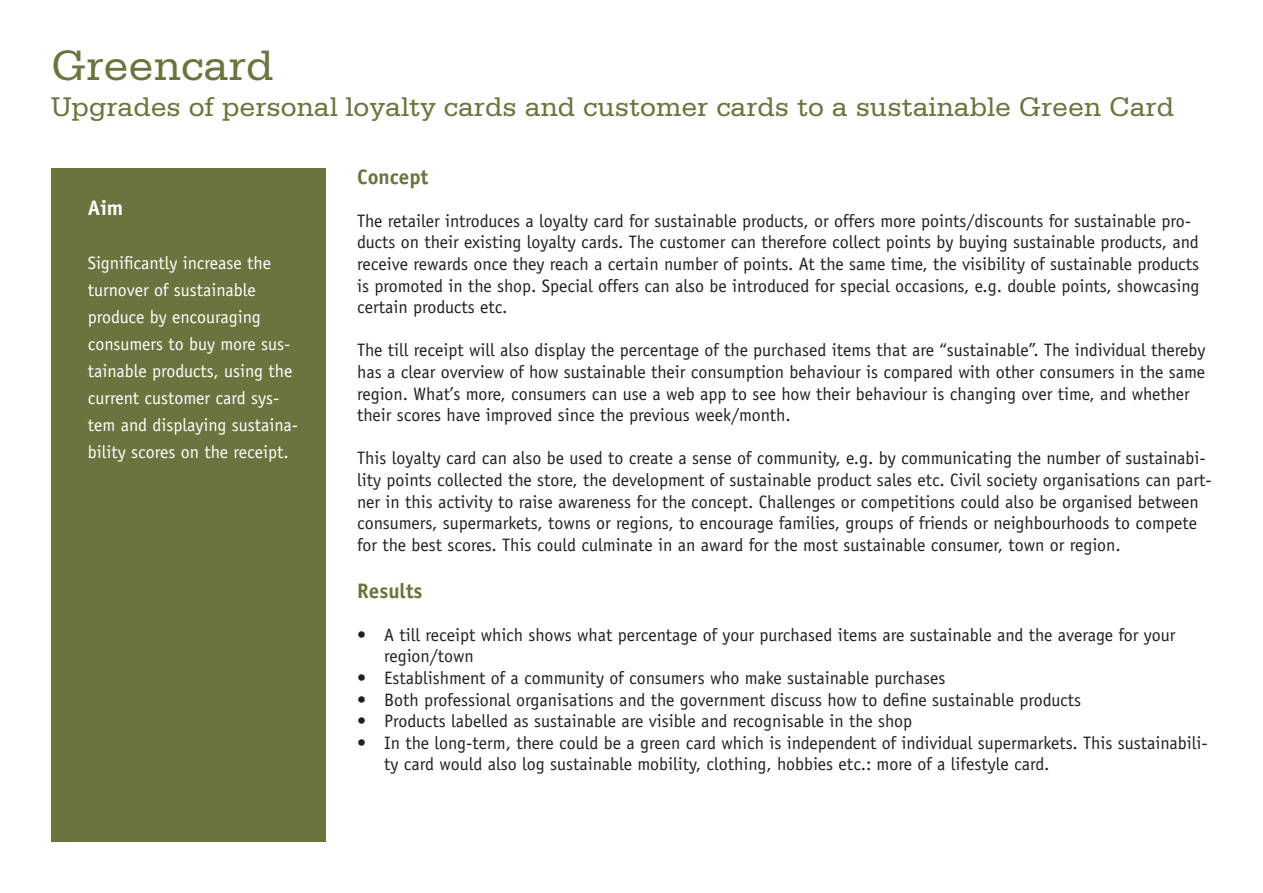
<style>
.page{position:relative;width:1263px;height:893px;background:#fff}
.page>*{position:absolute;margin:0;border:0;box-sizing:border-box;transform-origin:0 0}
.t1{font:45px "Serifa Std";color:#6a743e}
.t2{font:28.5px "Serifa Std";color:#6a743e}
.t3{font:700 21px "Officina Sans";color:#6a743e}
.t4{font:700 21px "Officina Sans";color:#fff}
.t5{font:18px/21.6px "Officina Sans";color:#231f20}
.t6{font:18px/27px "Officina Sans";color:#fff}
</style>
<div class="page">
<div style="left:52px;top:168px;width:274px;height:674px;background:#6a743e"></div>
<p class="t1" style="left:51px;top:41px;width:224px">Greencard</p>
<p class="t2" style="left:51px;top:91px;width:1124px">Upgrades of personal loyalty cards and customer cards to a sustainable Green Card</p>
<p class="t4" style="left:88px;top:195px;width:37px">Aim</p>
<p class="t6" style="left:88px;top:249px;width:212px">Significantly increase the turnover of sustainable produce by encouraging consumers to buy more sus&shy;tainable products, using the current customer card sys&shy;tem and displaying sustaina&shy;bility scores on the receipt.</p>
<p class="t3" style="left:357px;top:163px;width:73px">Concept</p>
<p class="t5" style="left:357px;top:210px;width:844px">The retailer introduces a loyalty card for sustainable products, or offers more points/discounts for sustainable pro&shy;ducts on their existing loyalty cards. The customer can therefore collect points by buying sustainable products, and receive rewards once they reach a certain number of points. At the same time, the visibility of sustainable products is promoted in the shop. Special offers can also be introduced for special occasions, e.g. double points, showcasing certain products etc.</p>
<p class="t5" style="left:357px;top:339px;width:850px">The till receipt will also display the percentage of the purchased items that are “sustainable”. The individual thereby has a clear overview of how sustainable their consumption behaviour is compared with other consumers in the same region. What’s more, consumers can use a web app to see how their behaviour is changing over time, and whether their scores have improved since the previous week/month.</p>
<p class="t5" style="left:357px;top:447px;width:856px">This loyalty card can also be used to create a sense of community, e.g. by communicating the number of sustainabi&shy;lity points collected the store, the development of sustainable product sales etc. Civil society organisations can part&shy;ner in this activity to raise awareness for the concept. Challenges or competitions could also be organised between consumers, supermarkets, towns or regions, to encourage families, groups of friends or neighbourhoods to compete for the best scores. This could culminate in an award for the most sustainable consumer, town or region.</p>
<p class="t3" style="left:357px;top:577px;width:67px">Results</p>
<p class="t5" style="left:384px;top:624px;width:793px;text-indent:-27px">• A till receipt which shows what percentage of your purchased items are sustainable and the average for your region/town</p>
<p class="t5" style="left:357px;top:667px;width:590px">• Establishment of a community of consumers who make sustainable purchases</p>
<p class="t5" style="left:357px;top:689px;width:725px">• Both professional organisations and the government discuss how to define sustainable products</p>
<p class="t5" style="left:357px;top:710px;width:556px">• Products labelled as sustainable are visible and recognisable in the shop</p>
<p class="t5" style="left:384px;top:732px;width:825px;text-indent:-27px">• In the long-term, there could be a green card which is independent of individual supermarkets. This sustainabili&shy;ty card would also log sustainable mobility, clothing, hobbies etc.: more of a lifestyle card.</p>
</div>
